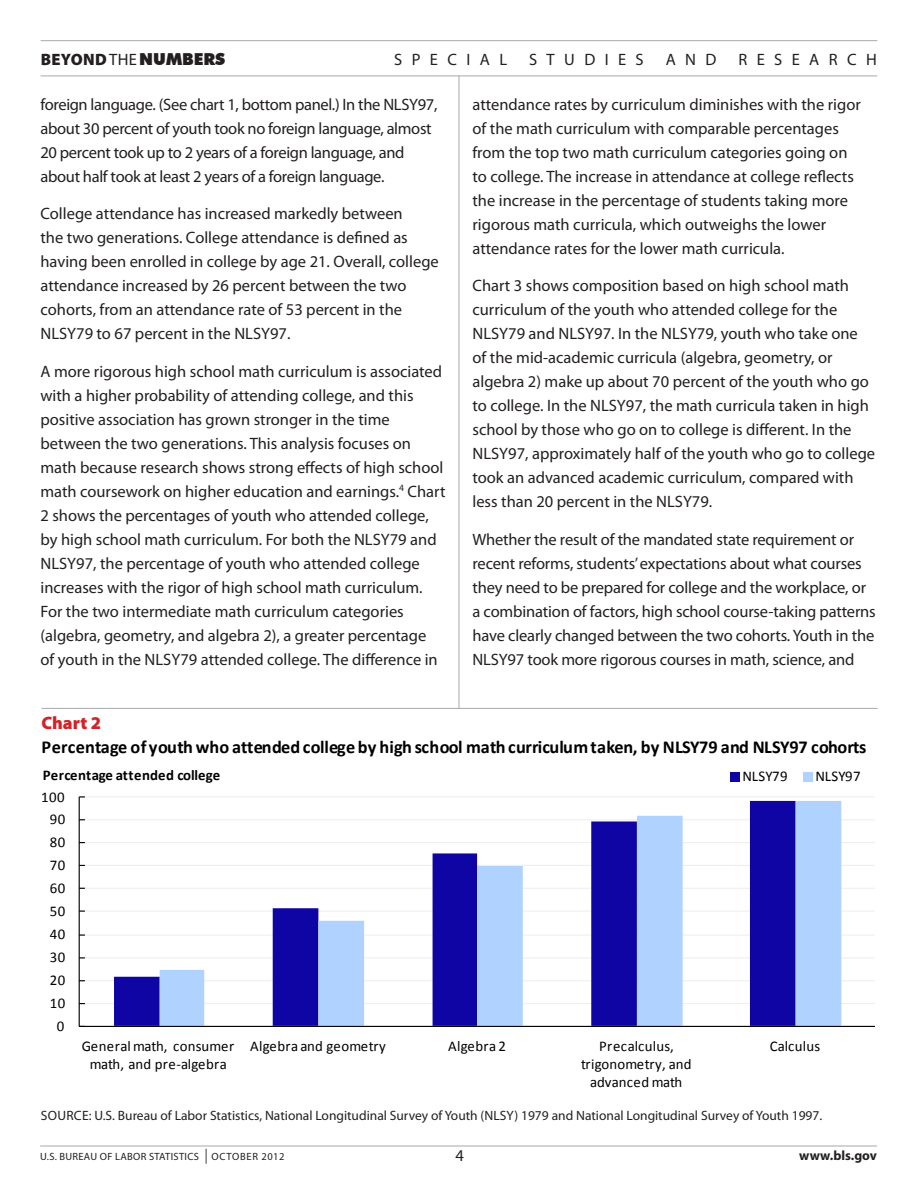
<style>
.page{position:relative;width:918px;height:1188px;background:#fff}
.page>*{position:absolute;margin:0;border:0;box-sizing:border-box;transform-origin:0 0}
.t1{font:700 18.3px "Calibri";color:#000}
.Heading_4{font:900 18px "Myriad Pro";color:#d1232a}
.Last_Paragraph_Ballo{font:16.5px/24px "Myriad Pro";color:#231f20}
.Last_Paragraph_Ballo-2{font:16.5px/24px "Myriad Pro";letter-spacing:-.02em;color:#231f20}
.Last_Paragraph_Ballo-3{font:16.5px "Myriad Pro";letter-spacing:.57em;color:#231f20}
.t2{font:900 16.5px "Futura BT";color:#231f20}
.t3{font:14.85px/18.3px "Calibri";letter-spacing:.015em;color:#000;text-align:center}
.t4{font:700 14.85px "Calibri";color:#000}
.t5{font:13.65px "Calibri";color:#000}
.Source_line{font:13.5px "Myriad Pro";color:#231f20}
.t6{font:700 13.5px "Myriad Pro";color:#231f20}
.t7{font:10.5px "Myriad Pro";letter-spacing:.03em;color:#231f20}
.s1{font-family:"Myriad Pro"}
.s2{font-family:"Myriad Pro";font-weight:400}
.s3{font-size:15px}
</style>
<div class="page">
<hr style="left:40px;top:1146px;width:837px;height:1px;background:#a8a9ad">
<hr style="left:41px;top:40px;width:836px;height:1px;background:#a8a9ad">
<hr style="left:41px;top:76px;width:836px;height:1px;background:#a8a9ad">
<hr style="left:459px;top:76px;width:1px;height:632px;background:#a8a9ad">
<hr style="left:79px;top:1003px;width:796px;height:1px;background:#e1e1e1;opacity:.54">
<hr style="left:79px;top:980px;width:796px;height:1px;background:#e1e1e1;opacity:.54">
<hr style="left:79px;top:957px;width:796px;height:1px;background:#f4f4f4">
<hr style="left:79px;top:935px;width:796px;height:1px;background:#f4f4f4">
<hr style="left:79px;top:911px;width:796px;height:1px;background:#f4f4f4">
<hr style="left:79px;top:888px;width:796px;height:1px;background:#f1f1f1">
<hr style="left:79px;top:865px;width:796px;height:1px;background:#eee">
<hr style="left:79px;top:842px;width:796px;height:1px;background:#efefef">
<hr style="left:79px;top:819px;width:796px;height:1px;background:#f2f2f2">
<hr style="left:79px;top:796px;width:796px;height:2px;background:#f6f6f6">
<svg style="left:114px;top:970px;width:46px;height:56px;background:#2e25b0"></svg>
<svg style="left:160px;top:801px;width:681px;height:225px"></svg>
<hr style="left:79px;top:797px;width:1px;height:229px;background:#000">
<svg style="left:79px;top:796px;width:6px;height:2px"></svg>
<hr style="left:79px;top:1026px;width:796px;height:1px;background:#000">
<div style="left:731px;top:772px;width:9px;height:10px;background:#0f05a5"></div>
<div style="left:804px;top:772px;width:9px;height:10px;background:#afd2ff"></div>
<hr style="left:41px;top:708px;width:837px;height:1px;background:#a8a9ad">
<p class="t2" style="left:41px;top:49px;width:186px"><span class="s1">BEYOND</span> <span class="s2">THE</span>NUMBERS</p>
<p class="Last_Paragraph_Ballo-3" style="left:394px;top:49px;width:114px">SPECIAL</p>
<p class="Last_Paragraph_Ballo-3" style="left:529px;top:49px;width:116px">STUDIES</p>
<p class="Last_Paragraph_Ballo" style="left:666px;top:47px;width:52px">AND</p>
<p class="Last_Paragraph_Ballo-3" style="left:738px;top:49px;width:140px">RESEARCH</p>
<p class="Last_Paragraph_Ballo-2" style="left:40px;top:92px;width:398px">foreign language. (See chart 1, bottom panel.) In the NLSY97, about 30 percent of youth took no foreign language, almost 20 percent took up to 2 years of a foreign language, and about half took at least 2 years of a foreign language.</p>
<p class="Last_Paragraph_Ballo" style="left:40px;top:202px;width:400px">College attendance has increased markedly between<br>the two generations. College attendance is defined as having been enrolled in college by age 21. Overall, college attendance increased by 26 percent between the two cohorts, from an attendance rate of 53 percent in the NLSY79 to 67 percent in the NLSY97.</p>
<p class="Last_Paragraph_Ballo" style="left:40px;top:359px;width:406px">A more rigorous high school math curriculum is associated with a higher probability of attending college, and this positive association has grown stronger in the time between the two generations. This analysis focuses on math because research shows strong effects of high school math coursework on higher education and earnings.<sup>4</sup> Chart 2 shows the percentages of youth who attended college, by high school math curriculum. For both the NLSY79 and NLSY97, the percentage of youth who attended college increases with the rigor of high school math curriculum.<br>For the two intermediate math curriculum categories (algebra, geometry, and algebra 2), a greater percentage<br>of youth in the NLSY79 attended college. The difference in</p>
<p class="Heading_4" style="left:41px;top:711px;width:61px">Chart 2</p>
<p class="Last_Paragraph_Ballo" style="left:472px;top:92px;width:390px">attendance rates by curriculum diminishes with the rigor of the math curriculum with comparable percentages from the top two math curriculum categories going on to college. The increase in attendance at college reflects the increase in the percentage of students taking more rigorous math curricula, which outweighs the lower attendance rates for the lower math curricula.</p>
<p class="Last_Paragraph_Ballo" style="left:472px;top:274px;width:404px">Chart 3 shows composition based on high school math curriculum of the youth who attended college for the NLSY79 and NLSY97. In the NLSY79, youth who take one of the mid-academic curricula (algebra, geometry, or algebra 2) make up about 70 percent of the youth who go to college. In the NLSY97, the math curricula taken in high school by those who go on to college is different. In the NLSY97, approximately half of the youth who go to college took an advanced academic curriculum, compared with less than 20 percent in the NLSY79.</p>
<p class="Last_Paragraph_Ballo" style="left:472px;top:527px;width:405px">Whether the result of the mandated state requirement or recent reforms, students’ expectations about what courses they need to be prepared for college and the workplace, or a combination of factors, high school course-taking patterns have clearly changed between the two cohorts. Youth in the NLSY97 took more rigorous courses in math, science, and</p>
<p class="t1" style="left:42px;top:735px;width:826px">Percentage of youth who attended college by high school math curriculum taken, by NLSY79 and NLSY97 cohorts</p>
<p class="t4" style="left:43px;top:766px;width:179px">Percentage attended college</p>
<p class="t3" style="left:743px;top:766px;width:47px">NLSY79</p>
<p class="t3" style="left:816px;top:766px;width:47px">NLSY97</p>
<p class="t3" style="left:41px;top:787px;width:25px">100</p>
<p class="t3" style="left:50px;top:810px;width:17px">90</p>
<p class="t3" style="left:50px;top:833px;width:17px">80</p>
<p class="t3" style="left:50px;top:856px;width:17px">70</p>
<p class="t3" style="left:50px;top:879px;width:17px">60</p>
<p class="t3" style="left:50px;top:902px;width:17px">50</p>
<p class="t3" style="left:50px;top:924px;width:17px">40</p>
<p class="t3" style="left:50px;top:947px;width:17px">30</p>
<p class="t3" style="left:50px;top:970px;width:17px">20</p>
<p class="t3" style="left:50px;top:993px;width:17px">10</p>
<p class="t3" style="left:57px;top:1016px;width:9px">0</p>
<p class="t3" style="left:82px;top:1036px;width:154px">General math, consumer math, and pre-algebra</p>
<p class="t3" style="left:250px;top:1036px;width:137px">Algebra and geometry</p>
<p class="t3" style="left:448px;top:1036px;width:59px">Algebra 2</p>
<p class="t3" style="left:581px;top:1036px;width:112px">Precalculus, trigonometry, and advanced math</p>
<p class="t3" style="left:770px;top:1036px;width:52px">Calculus</p>
<p class="t5" style="left:42px;top:1103px;width:778px">SOURCE: U.S. Bureau of Labor Statistics, National Longitudinal Survey of Youth (NLSY) 1979 and National Longitudinal Survey of Youth 1997.</p>
<p class="Source_line" style="left:41px;top:1107px;width:783px">SOURCE: U.S. Bureau of Labor Statistics, National Longitudinal Survey of Youth (NLSY) 1979 and National Longitudinal Survey of Youth 1997.</p>
<p class="t7" style="left:40px;top:1150px;width:246px">U.S. BUREAU OF LABOR STATISTICS <span class="s3">|</span> OCTOBER 2012</p>
<p class="Last_Paragraph_Ballo" style="left:455px;top:1144px;width:10px">4</p>
<p class="t6" style="left:799px;top:1147px;width:79px">www.bls.gov</p>
</div>
